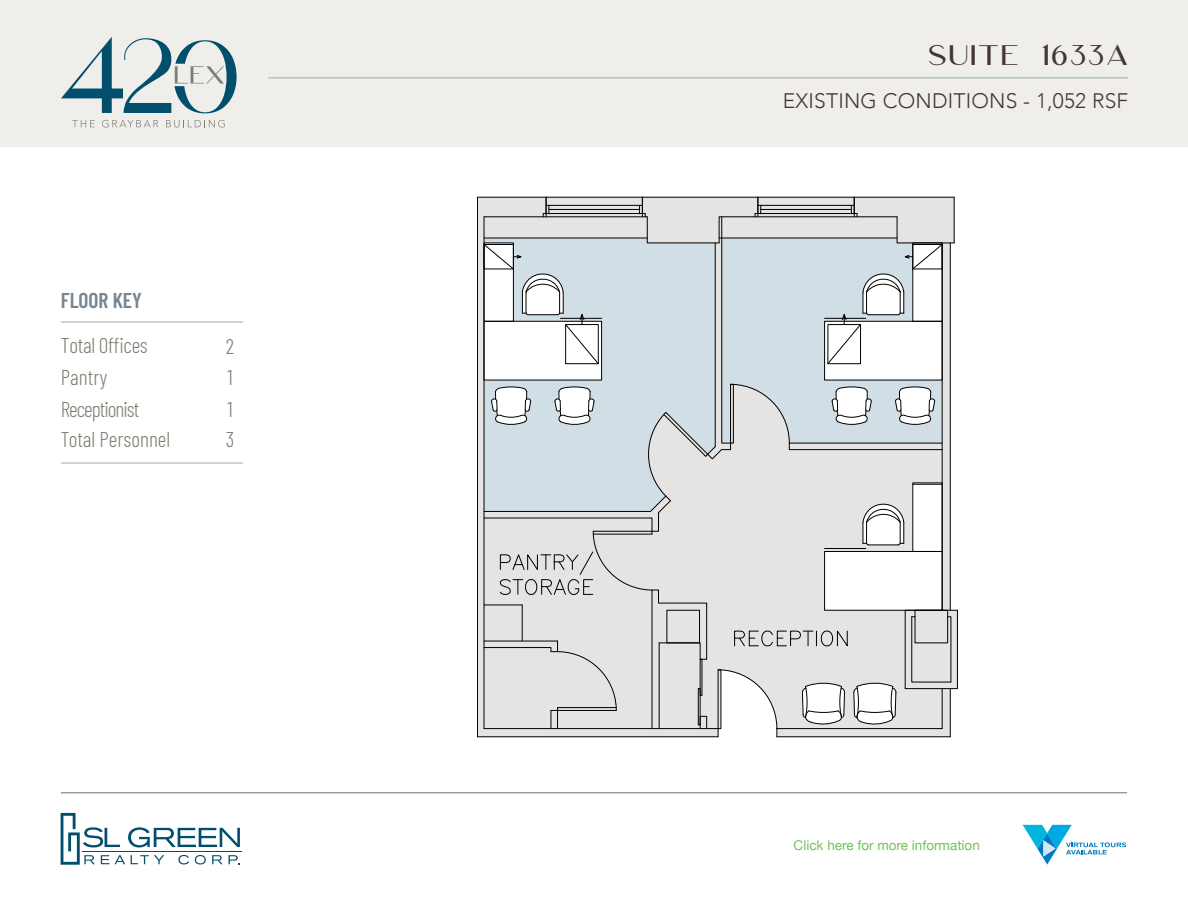
<style>
.page{position:relative;width:1188px;height:918px;background:#fff}
.page>*{position:absolute;margin:0;border:0;box-sizing:border-box;transform-origin:0 0}
.t1{font:28.5px "Rosie";letter-spacing:.025em;color:#433635}
.t2{font:300 21.45px "Barlow Condensed";letter-spacing:-.015em;color:#7e7e72}
.t3{font:300 21.45px "Barlow Condensed";letter-spacing:-.045em;color:#7e7e72}
.t4{font:600 21.45px "Barlow Condensed";color:#758592}
.t5{font:300 21px "Avenir";letter-spacing:.01em;color:#433635}
.t6{font:13.5px "Helvetica Neue";color:#75c05a}
</style>
<div class="page">
<div style="left:0;top:0;width:1188px;height:146px;background:#efeeeb"></div>
<hr style="left:61px;top:321px;width:182px;height:2px;background:#a4bac2">
<hr style="left:61px;top:462px;width:182px;height:2px;background:#a4bac2">
<hr style="left:61px;top:792px;width:1066px;height:1px;background:#758592">
<svg style="left:61px;top:37px;width:176px;height:76px"></svg>
<svg style="left:72px;top:120px;width:23px;height:7px"></svg>
<svg style="left:102px;top:120px;width:56px;height:7px"></svg>
<svg style="left:166px;top:120px;width:59px;height:7px"></svg>
<hr style="left:268px;top:77px;width:860px;height:1px;background:#a4bac2">
<svg style="left:61px;top:813px;width:179px;height:52px"></svg>
<hr style="left:83px;top:851px;width:159px;height:1px;background:#014e6d">
<svg style="left:1023px;top:825px;width:103px;height:39px"></svg>
<hr style="left:478px;top:197px;width:476px;height:1px;background:#000">
<hr style="left:478px;top:737px;width:240px;height:1px;background:#000">
<hr style="left:777px;top:737px;width:173px;height:1px;background:#000">
<hr style="left:477px;top:197px;width:1px;height:540px;background:#000">
<svg style="left:484px;top:197px;width:474px;height:540px"></svg>
<p class="t4" style="left:61px;top:285px;width:83px">FLOOR KEY</p>
<p class="t2" style="left:61px;top:330px;width:88px">Total Offices</p>
<p class="t2" style="left:226px;top:331px;width:10px">2</p>
<p class="t2" style="left:61px;top:362px;width:48px">Pantry</p>
<p class="t2" style="left:227px;top:362px;width:7px">1</p>
<p class="t3" style="left:61px;top:393px;width:80px">Receptionist</p>
<p class="t2" style="left:227px;top:394px;width:7px">1</p>
<p class="t2" style="left:61px;top:424px;width:111px">Total Personnel</p>
<p class="t2" style="left:226px;top:424px;width:10px">3</p>
<h1 class="t1" style="left:927px;top:37px;width:203px">Suite 1633A</h1>
<p class="t5" style="left:783px;top:88px;width:347px">EXISTING CONDITIONS - 1,052 RSF</p>
<p class="t6" style="left:794px;top:835px;width:188px">Click here for more information</p>
</div>
